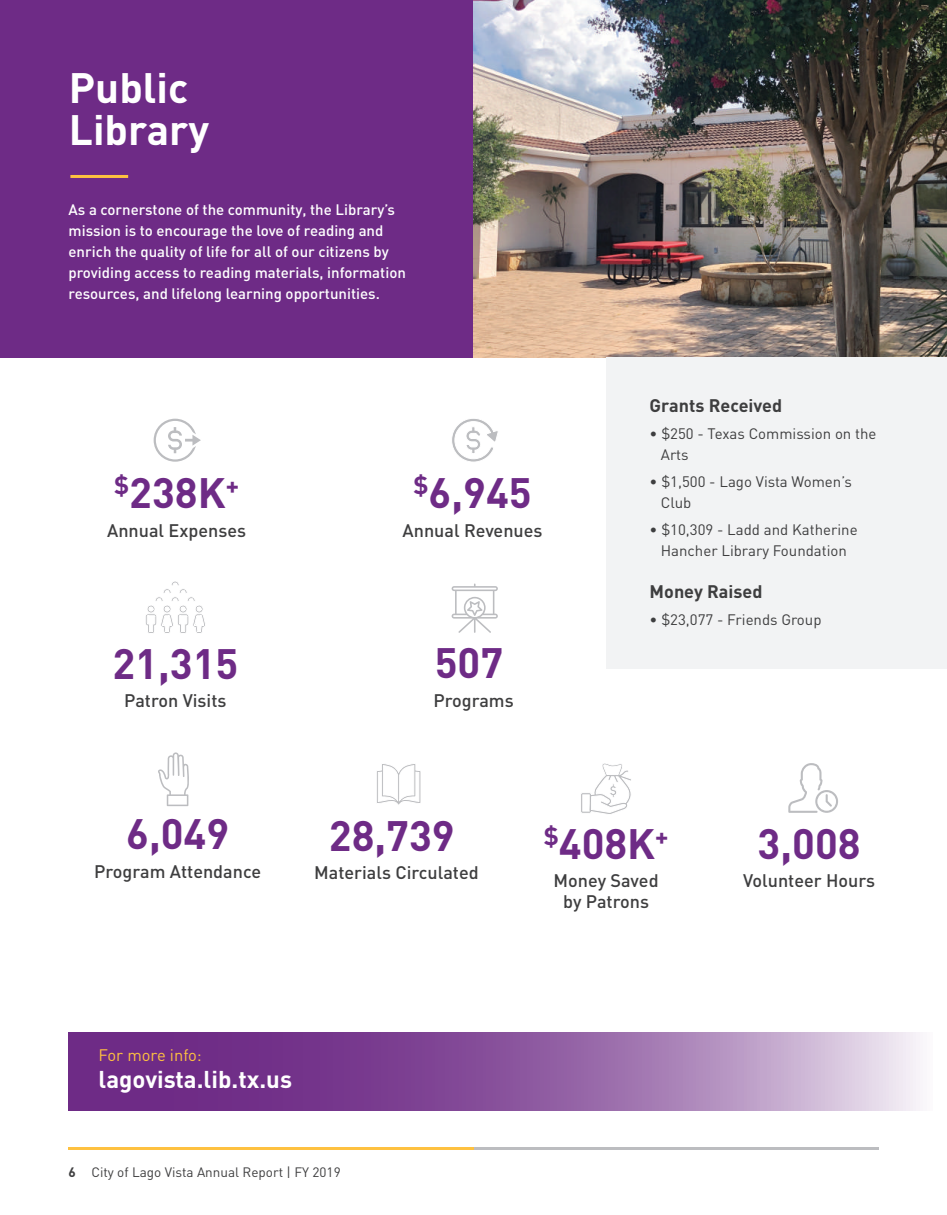
<style>
.page{position:relative;width:947px;height:1215px;background:#fff}
.page>*{position:absolute;margin:0;border:0;box-sizing:border-box;transform-origin:0 0}
.t1{font:700 42px "DIN";color:#6e2b86}
.t2{font:700 42px/42px "DIN";color:#fff}
.t3{font:700 24px "DIN";color:#fff}
.t4{font:500 18px/21px "DIN";color:#3e3e3f;text-align:center}
.t5{font:700 18px "DIN";color:#3e3e3f}
.t6{font:16.5px "DIN";color:#fec140}
.t7{font:500 15px/21px "DIN";color:#fff}
.t8{font:15px/21px "DIN";color:#3e3e3f}
.t9{font:13.5px "DIN";color:#3e3e3f}
.s1{font-weight:700}
</style>
<div class="page">
<div style="left:0;top:0;width:473px;height:358px;background:#6e2b86"></div>
<svg style="left:69px;top:1032px;width:851px;height:78px;background:#9565a7"></svg>
<hr style="left:70px;top:175px;width:58px;height:3px;background:#fec140">
<hr style="left:68px;top:1147px;width:810px;height:2px;background:#bcbdc0">
<hr style="left:68px;top:1147px;width:405px;height:2px;background:#fec140">
<img style="left:473px;top:0;width:473px;height:358px">
<div style="left:606px;top:357px;width:340px;height:312px;background:#f2f3f4"></div>
<svg style="left:581px;top:763px;width:50px;height:51px"></svg>
<svg style="left:377px;top:764px;width:44px;height:41px"></svg>
<svg style="left:158px;top:752px;width:31px;height:54px"></svg>
<svg style="left:451px;top:583px;width:47px;height:50px"></svg>
<svg style="left:145px;top:581px;width:60px;height:52px"></svg>
<svg style="left:788px;top:763px;width:49px;height:50px"></svg>
<svg style="left:452px;top:419px;width:46px;height:43px"></svg>
<svg style="left:154px;top:419px;width:47px;height:43px"></svg>
<h1 class="t2" style="left:69px;top:65px;width:142px">Public<br>Library</h1>
<p class="t7" style="left:69px;top:198px;width:339px">As a cornerstone of the community, the Library’s mission is to encourage the love of reading and enrich the quality of life for all of our citizens by providing access to reading materials, information resources, and lifelong learning opportunities.</p>
<h1 class="t1" style="left:114px;top:465px;width:126px"><sup>$</sup>238K<sup>+</sup></h1>
<p class="t4" style="left:107px;top:519px;width:140px">Annual Expenses</p>
<h1 class="t1" style="left:112px;top:636px;width:127px">21,315</h1>
<p class="t4" style="left:124px;top:690px;width:104px">Patron Visits</p>
<h1 class="t1" style="left:413px;top:465px;width:120px"><sup>$</sup>6,945</h1>
<p class="t4" style="left:402px;top:519px;width:141px">Annual Revenues</p>
<h1 class="t1" style="left:434px;top:636px;width:70px">507</h1>
<p class="t4" style="left:433px;top:689px;width:82px">Programs</p>
<p class="t5" style="left:649px;top:394px;width:134px">Grants Received</p>
<p class="t8" style="left:660px;top:423px;width:217px;text-indent:-11px">• $250 - Texas Commission on the<br>Arts</p>
<p class="t8" style="left:660px;top:471px;width:192px;text-indent:-11px">• $1,500 - Lago Vista Women’s<br>Club</p>
<p class="t8" style="left:649px;top:519px;width:209px;text-align:center">• $10,309 - Ladd and Katherine<br>Hancher Library Foundation</p>
<p class="t5" style="left:649px;top:580px;width:114px">Money Raised</p>
<p class="t8" style="left:649px;top:609px;width:173px">• $23,077 - Friends Group</p>
<h1 class="t1" style="left:126px;top:806px;width:104px">6,049</h1>
<p class="t4" style="left:94px;top:860px;width:168px">Program Attendance</p>
<h1 class="t1" style="left:329px;top:808px;width:127px">28,739</h1>
<p class="t4" style="left:314px;top:862px;width:166px">Materials Circulated</p>
<p class="t6" style="left:99px;top:1045px;width:105px">For more info:</p>
<h2 class="t3" style="left:99px;top:1064px;width:195px">lagovista.lib.tx.us</h2>
<p class="t9" style="left:68px;top:1164px;width:274px"><span class="s1">6</span> City of Lago Vista Annual Report | FY 2019</p>
<h1 class="t1" style="left:543px;top:816px;width:126px"><sup>$</sup>408K<sup>+</sup></h1>
<p class="t4" style="left:553px;top:869px;width:106px">Money Saved by Patrons</p>
<h1 class="t1" style="left:757px;top:816px;width:104px">3,008</h1>
<p class="t4" style="left:743px;top:869px;width:133px">Volunteer Hours</p>
</div>
